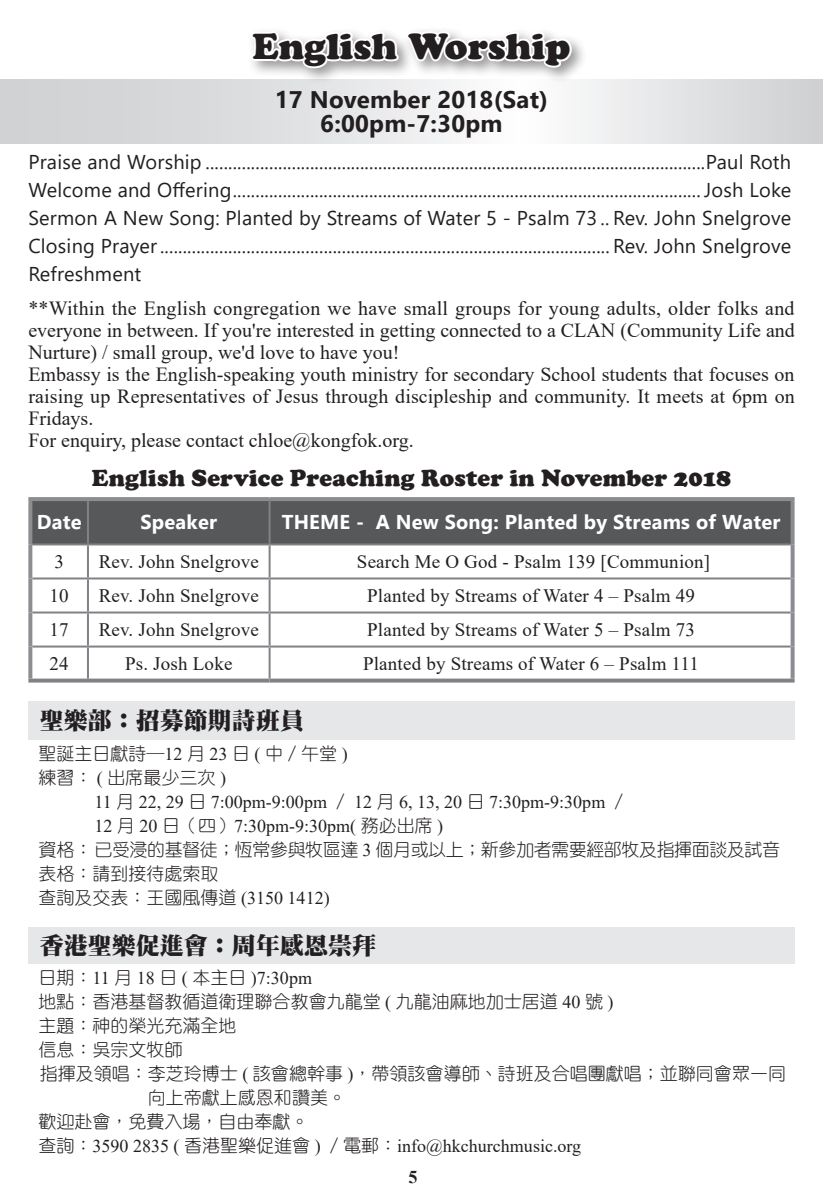
<style>
.page{position:relative;width:823px;height:1191px;background:#fff}
.page>*{position:absolute;margin:0;border:0;box-sizing:border-box;transform-origin:0 0}
.t1{font:36px "Cooper Black Std";color:#231f20}
.t2{font:900 24px "Cooper";letter-spacing:.01em;color:#231f20}
.t3{font:700 24px/24px "Segoe UI";letter-spacing:.01em;color:#231f20;text-align:center}
.t4{font:24px "DF Ming HK W12";color:#231f20}
.t5{font:20px/28px "Segoe UI";letter-spacing:.01em;color:#231f20;text-align:justify}
.t6{font:20px/22px "Times New Roman";color:#231f20}
.t7{font:700 20px "Nirmala UI";letter-spacing:.01em;color:#fff}
.t8{font:19px "Times New Roman";letter-spacing:.01em;color:#231f20}
.t9{font:18px/24px "DF Yuan HK W3";color:#231f20}
.t10{font:18px/24px "Times New Roman";color:#231f20}
.t11{font:18px/24px "DF Yuan HK W3";letter-spacing:-.025em;color:#231f20}
.t12{font:700 18px "Times New Roman";color:#232020}
.s1{font-family:"Times New Roman"}
.s2{font-family:"DF Yuan HK W3"}
</style>
<div class="page">
<svg style="left:0;top:80px;width:822px;height:63px;background:#dbdcdd"></svg>
<div style="left:246px;top:26px;width:341px;height:58px;background:#231f20;opacity:.47"></div>
<svg style="left:249px;top:26px;width:324px;height:118px"></svg>
<div style="left:32px;top:501px;width:758px;height:42px;background:#57585a"></div>
<hr style="left:87px;top:501px;width:2px;height:42px;background:#808285">
<hr style="left:268px;top:501px;width:2px;height:42px;background:#808285">
<hr style="left:32px;top:543px;width:56px;height:2px;background:#808285">
<hr style="left:88px;top:543px;width:181px;height:2px;background:#808285">
<hr style="left:87px;top:545px;width:2px;height:32px;background:#808285">
<hr style="left:269px;top:543px;width:521px;height:2px;background:#808285">
<hr style="left:268px;top:545px;width:2px;height:32px;background:#808285">
<hr style="left:32px;top:577px;width:56px;height:2px;background:#808285">
<hr style="left:88px;top:577px;width:181px;height:2px;background:#808285">
<hr style="left:87px;top:579px;width:2px;height:32px;background:#808285">
<hr style="left:269px;top:577px;width:521px;height:2px;background:#808285">
<hr style="left:268px;top:579px;width:2px;height:32px;background:#808285">
<hr style="left:32px;top:611px;width:56px;height:2px;background:#808285">
<hr style="left:88px;top:611px;width:181px;height:2px;background:#808285">
<hr style="left:87px;top:613px;width:2px;height:32px;background:#808285">
<hr style="left:269px;top:611px;width:521px;height:2px;background:#808285">
<hr style="left:268px;top:613px;width:2px;height:32px;background:#808285">
<hr style="left:32px;top:645px;width:56px;height:2px;background:#808285">
<hr style="left:88px;top:645px;width:181px;height:2px;background:#808285">
<hr style="left:87px;top:647px;width:2px;height:31px;background:#808285">
<hr style="left:269px;top:645px;width:521px;height:2px;background:#808285">
<hr style="left:268px;top:647px;width:2px;height:31px;background:#808285">
<hr style="left:28px;top:497px;width:60px;height:4px;background:#8b8d90">
<svg style="left:28px;top:501px;width:4px;height:43px"></svg>
<hr style="left:88px;top:497px;width:181px;height:4px;background:#8b8d90">
<hr style="left:269px;top:497px;width:525px;height:4px;background:#8b8d90">
<svg style="left:790px;top:501px;width:4px;height:43px"></svg>
<svg style="left:28px;top:544px;width:4px;height:34px"></svg>
<svg style="left:790px;top:544px;width:4px;height:34px"></svg>
<svg style="left:28px;top:578px;width:4px;height:34px"></svg>
<svg style="left:790px;top:578px;width:4px;height:34px"></svg>
<svg style="left:28px;top:612px;width:4px;height:34px"></svg>
<svg style="left:790px;top:612px;width:4px;height:34px"></svg>
<svg style="left:28px;top:646px;width:4px;height:32px"></svg>
<svg style="left:790px;top:646px;width:4px;height:32px"></svg>
<svg style="left:28px;top:678px;width:60px;height:4px"></svg>
<svg style="left:88px;top:678px;width:181px;height:4px"></svg>
<svg style="left:269px;top:678px;width:525px;height:4px;background:#929496"></svg>
<div style="left:28px;top:927px;width:766px;height:36px;background:#e6e7e9"></div>
<div style="left:28px;top:701px;width:766px;height:39px;background:#e6e7e9"></div>
<h1 class="t1" style="left:252px;top:25px;width:319px">English Worship</h1>
<p class="t3" style="left:274px;top:85px;width:275px">17 November 2018(Sat)<br>6:00pm-7:30pm</p>
<p class="t5" style="left:28px;top:146px;width:764px">Praise and Worship ..............................................................................................................Paul Roth Welcome and Offering....................................................................................................... Josh Loke Sermon A New Song: Planted by Streams of Water 5 - Psalm 73 .. Rev. John Snelgrove Closing Prayer................................................................................................... Rev. John Snelgrove Refreshment</p>
<p class="t6" style="left:28px;top:296px;width:767px">**Within the English congregation we have small groups for young adults, older folks and everyone in between. If you're interested in getting connected to a CLAN (Community Life and Nurture) / small group, we'd love to have you!<br>Embassy is the English-speaking youth ministry for secondary School students that focuses on raising up Representatives of Jesus through discipleship and community. It meets at 6pm on Fridays.<br>For enquiry, please contact chloe@kongfok.org.</p>
<p class="t2" style="left:92px;top:464px;width:640px">English Service Preaching Roster in November 2018</p>
<p class="t7" style="left:37px;top:504px;width:46px">Date</p>
<p class="t7" style="left:140px;top:504px;width:78px">Speaker</p>
<p class="t7" style="left:281px;top:504px;width:500px">THEME - A New Song: Planted by Streams of Water</p>
<p class="t8" style="left:54px;top:548px;width:11px">3</p>
<p class="t8" style="left:99px;top:548px;width:161px">Rev. John Snelgrove</p>
<p class="t8" style="left:357px;top:548px;width:354px">Search Me O God - Psalm 139 [Communion]</p>
<p class="t8" style="left:49px;top:582px;width:21px">10</p>
<p class="t8" style="left:99px;top:582px;width:161px">Rev. John Snelgrove</p>
<p class="t8" style="left:367px;top:582px;width:329px">Planted by Streams of Water 4 – Psalm 49</p>
<p class="t8" style="left:49px;top:616px;width:21px">17</p>
<p class="t8" style="left:99px;top:616px;width:161px">Rev. John Snelgrove</p>
<p class="t8" style="left:367px;top:616px;width:329px">Planted by Streams of Water 5 – Psalm 73</p>
<p class="t8" style="left:49px;top:650px;width:21px">24</p>
<p class="t8" style="left:125px;top:650px;width:109px">Ps. Josh Loke</p>
<p class="t8" style="left:363px;top:650px;width:337px">Planted by Streams of Water 6 – Psalm 111</p>
<p class="t4" style="left:40px;top:708px;width:265px">聖樂部：招募節期詩班員</p>
<p class="t9" style="left:38px;top:741px;width:310px">聖誕主日獻詩—<span class="s1">12</span> 月 <span class="s1">23</span> 日 <span class="s1">(</span> 中／午堂 <span class="s1">)</span>練習﹕ <span class="s1">(</span> 出席最少三次 <span class="s1">)</span></p>
<p class="t10" style="left:94px;top:789px;width:534px;text-indent:-56px"><span class="s2">　　　</span> 11 <span class="s2">月</span> 22, 29 <span class="s2">日</span> 7:00pm-9:00pm <span class="s2">／</span> 12 <span class="s2">月</span> 6, 13, 20 <span class="s2">日</span> 7:30pm-9:30pm <span class="s2">／<br></span>12 <span class="s2">月</span> 20 <span class="s2">日（四）</span>7:30pm-9:30pm( <span class="s2">務必出席</span> )</p>
<p class="t11" style="left:38px;top:837px;width:742px">資格：已受浸的基督徒；恆常參與牧區達 <span class="s1">3</span> 個月或以上；新參加者需要經部牧及指揮面談及試音表格：請到接待處索取<br>查詢及交表：王國風傳道 <span class="s1">(3150 1412)</span></p>
<p class="t4" style="left:40px;top:932px;width:337px">香港聖樂促進會﹕周年感恩崇拜</p>
<p class="t10" style="left:38px;top:965px;width:275px"><span class="s2">日期：</span>11 <span class="s2">月</span> 18 <span class="s2">日</span> ( <span class="s2">本主日</span> )7:30pm</p>
<p class="t9" style="left:38px;top:989px;width:748px">地點：香港基督教循道衛理聯合教會九龍堂 <span class="s1">(</span> 九龍油麻地加士居道 <span class="s1">40</span> 號 <span class="s1">)<br></span>主題：神的榮光充滿全地<br>信息：吳宗文牧師<br>指揮及領唱：李芝玲博士 <span class="s1">(</span> 該會總幹事 <span class="s1">)</span>，帶領該會導師、詩班及合唱團獻唱；並聯同會眾一同　　　　　　向上帝獻上感恩和讚美。<br>歡迎赴會，免費入場，自由奉獻。</p>
<p class="t10" style="left:38px;top:1133px;width:544px"><span class="s2">查詢：</span>3590 2835 ( <span class="s2">香港聖樂促進會</span> ) <span class="s2">／電郵：</span>info@hkchurchmusic.org</p>
<p class="t12" style="left:408px;top:1163px;width:10px">5</p>
</div>
